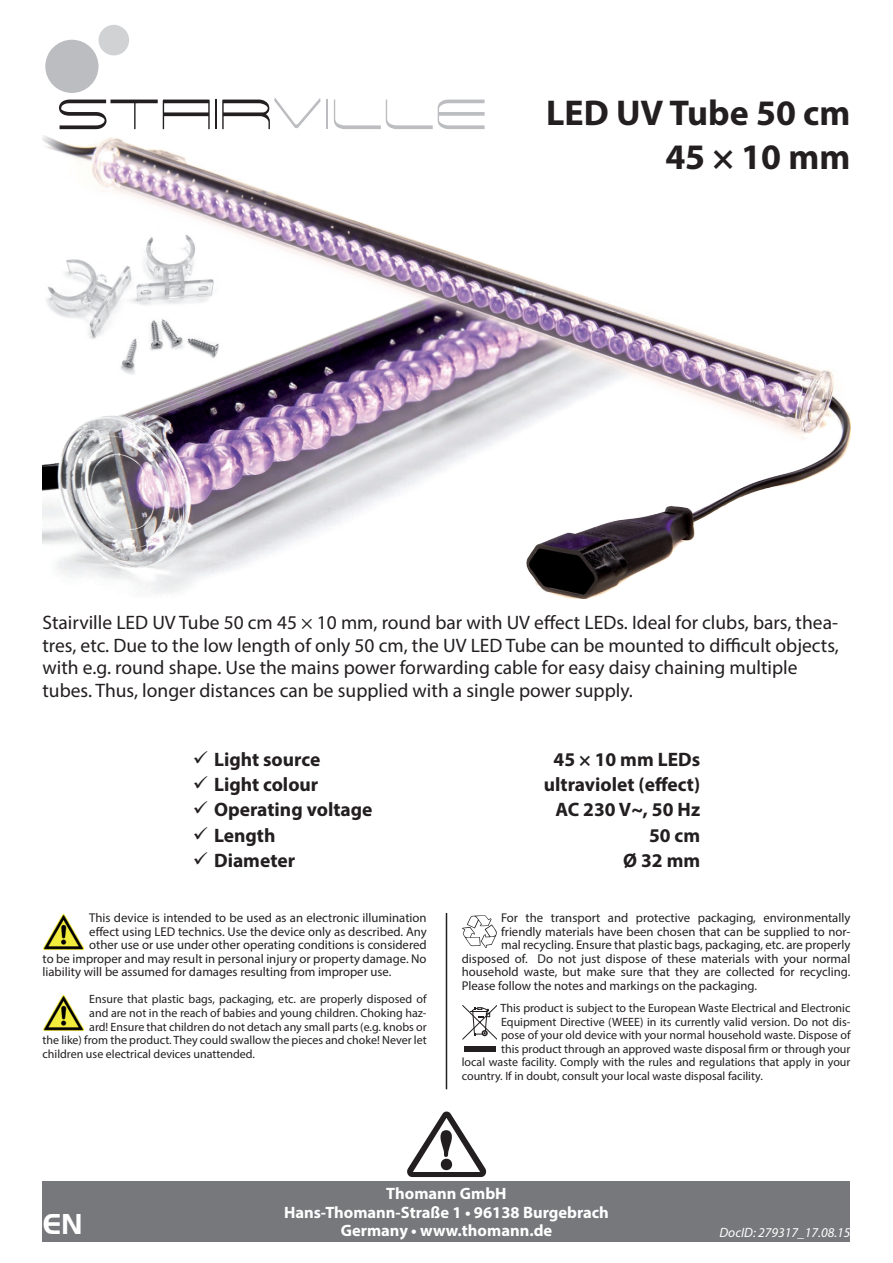
<style>
.page{position:relative;width:893px;height:1263px;background:#fff}
.page>*{position:absolute;margin:0;border:0;box-sizing:border-box;transform-origin:0 0}
.Titel{font:700 36px/43.2px "Myriad Pro";color:#231f20;text-align:right}
.LK{font:700 30px "Handel Got D";color:#fff}
.Body_Text{font:19.5px/22.5px "Myriad Pro";color:#231f20}
.t1{font:700 19.5px "Myriad Pro";color:#231f20}
.t2{font:700 16.5px/18.8px "Myriad Pro";color:#fff;text-align:center}
.t3{font:italic 13.5px "Myriad Pro";color:#fff}
.Umwelt_uk{font:12.75px "Myriad Pro";color:#231f20}
.Sicherheitshinweis_u{font:12.75px "Myriad Pro";color:#231f20}
.Entsorgungshinweise{font:12px "Myriad Pro";color:#231f20}
.Sicherheitshinweis_e{font:12px "Myriad Pro";color:#231f20}
</style>
<div class="page">
<div style="left:43px;top:1181px;width:807px;height:61px;background:#76787b"></div>
<svg style="left:59px;top:100px;width:151px;height:29px"></svg>
<hr style="left:215px;top:100px;width:2px;height:29px;background:#231f20">
<svg style="left:222px;top:97px;width:99px;height:32px"></svg>
<svg style="left:327px;top:100px;width:1px;height:29px"></svg>
<svg style="left:334px;top:100px;width:151px;height:29px"></svg>
<div style="left:45px;top:40px;width:54px;height:53px;background:#bcbdc0;border-radius:50%"></div>
<div style="left:99px;top:25px;width:30px;height:30px;background:#d1d2d4;border-radius:50%"></div>
<hr style="left:446px;top:913px;width:1px;height:176px;background:#231f20">
<img style="left:44px;top:914px;width:40px;height:35px">
<img style="left:44px;top:995px;width:40px;height:35px">
<svg style="left:462px;top:915px;width:35px;height:33px"></svg>
<div style="left:464px;top:1046px;width:32px;height:6px;background:#231f20"></div>
<svg style="left:462px;top:1005px;width:35px;height:35px"></svg>
<svg style="left:407px;top:1111px;width:79px;height:66px"></svg>
<img style="left:43px;top:136px;width:807px;height:462px">
<p class="Titel" style="left:546px;top:91px;width:306px">LED UV Tube 50 cm<br>45 × 10 mm</p>
<p class="Body_Text" style="left:43px;top:611px;width:798px">Stairville LED UV Tube 50 cm 45 × 10 mm, round bar with UV effect LEDs. Ideal for clubs, bars, thea&shy;tres, etc. Due to the low length of only 50 cm, the UV LED Tube can be mounted to difficult objects, with e.g. round shape. Use the mains power forwarding cable for easy daisy chaining multiple tubes. Thus, longer distances can be supplied with a single power supply.</p>
<p class="t1" style="left:214px;top:747px;width:108px">Light source</p>
<p class="t1" style="left:554px;top:747px;width:148px">45 × 10 mm LEDs</p>
<p class="t1" style="left:214px;top:772px;width:106px">Light colour</p>
<p class="t1" style="left:544px;top:772px;width:158px">ultraviolet (effect)</p>
<p class="t1" style="left:214px;top:797px;width:160px">Operating voltage</p>
<p class="t1" style="left:555px;top:797px;width:146px">AC 230 V~, 50 Hz</p>
<p class="t1" style="left:214px;top:822px;width:63px">Length</p>
<p class="t1" style="left:649px;top:822px;width:53px">50 cm</p>
<p class="t1" style="left:214px;top:848px;width:83px">Diameter</p>
<p class="t1" style="left:623px;top:848px;width:79px">Ø 32 mm</p>
<p class="Sicherheitshinweis_u" style="left:89px;top:910px;width:339px">This device is intended to be used as an electronic illumination</p>
<p class="Sicherheitshinweis_u" style="left:89px;top:924px;width:339px">effect using LED technics. Use the device only as described. Any</p>
<p class="Sicherheitshinweis_u" style="left:89px;top:937px;width:339px">other use or use under other operating conditions is considered</p>
<p class="Sicherheitshinweis_u" style="left:43px;top:951px;width:386px">to be improper and may result in personal injury or property damage. No</p>
<p class="Sicherheitshinweis_u" style="left:43px;top:964px;width:350px">liability will be assumed for damages resulting from improper use.</p>
<p class="Sicherheitshinweis_e" style="left:89px;top:992px;width:339px">Ensure that plastic bags, packaging, etc. are properly disposed of</p>
<p class="Sicherheitshinweis_e" style="left:89px;top:1005px;width:339px">and are not in the reach of babies and young children. Choking haz-</p>
<p class="Sicherheitshinweis_e" style="left:89px;top:1019px;width:339px">ard! Ensure that children do not detach any small parts (e.g. knobs or</p>
<p class="Sicherheitshinweis_e" style="left:43px;top:1032px;width:386px">the like) from the product. They could swallow the pieces and choke! Never let</p>
<p class="Sicherheitshinweis_e" style="left:43px;top:1046px;width:214px">children use electrical devices unattended.</p>
<p class="Umwelt_uk" style="left:501px;top:910px;width:351px">For the transport and protective packaging, environmentally</p>
<p class="Umwelt_uk" style="left:501px;top:924px;width:351px">friendly materials have been chosen that can be supplied to nor-</p>
<p class="Umwelt_uk" style="left:501px;top:937px;width:351px">mal recycling. Ensure that plastic bags, packaging, etc. are properly</p>
<p class="Umwelt_uk" style="left:462px;top:951px;width:390px">disposed of. Do not just dispose of these materials with your normal</p>
<p class="Umwelt_uk" style="left:462px;top:964px;width:390px">household waste, but make sure that they are collected for recycling.</p>
<p class="Umwelt_uk" style="left:462px;top:978px;width:297px">Please follow the notes and markings on the packaging.</p>
<p class="Entsorgungshinweise" style="left:501px;top:1000px;width:351px">This product is subject to the European Waste Electrical and Electronic</p>
<p class="Entsorgungshinweise" style="left:501px;top:1014px;width:351px">Equipment Directive (WEEE) in its currently valid version. Do not dis-</p>
<p class="Entsorgungshinweise" style="left:501px;top:1027px;width:351px">pose of your old device with your normal household waste. Dispose of</p>
<p class="Entsorgungshinweise" style="left:501px;top:1041px;width:351px">this product through an approved waste disposal firm or through your</p>
<p class="Entsorgungshinweise" style="left:462px;top:1054px;width:390px">local waste facility. Comply with the rules and regulations that apply in your</p>
<p class="Entsorgungshinweise" style="left:462px;top:1068px;width:303px">country. If in doubt, consult your local waste disposal facility.</p>
<h3 class="t2" style="left:284px;top:1183px;width:326px">Thomann GmbH<br>Hans-Thomann-Straße 1 • 96138 Burgebrach</h3>
<p class="LK" style="left:43px;top:1207px;width:41px">EN</p>
<h3 class="t2" style="left:341px;top:1221px;width:213px">Germany • www.thomann.de</h3>
<p class="t3" style="left:719px;top:1224px;width:133px">DocID: 279317_17.08.15</p>
</div>
